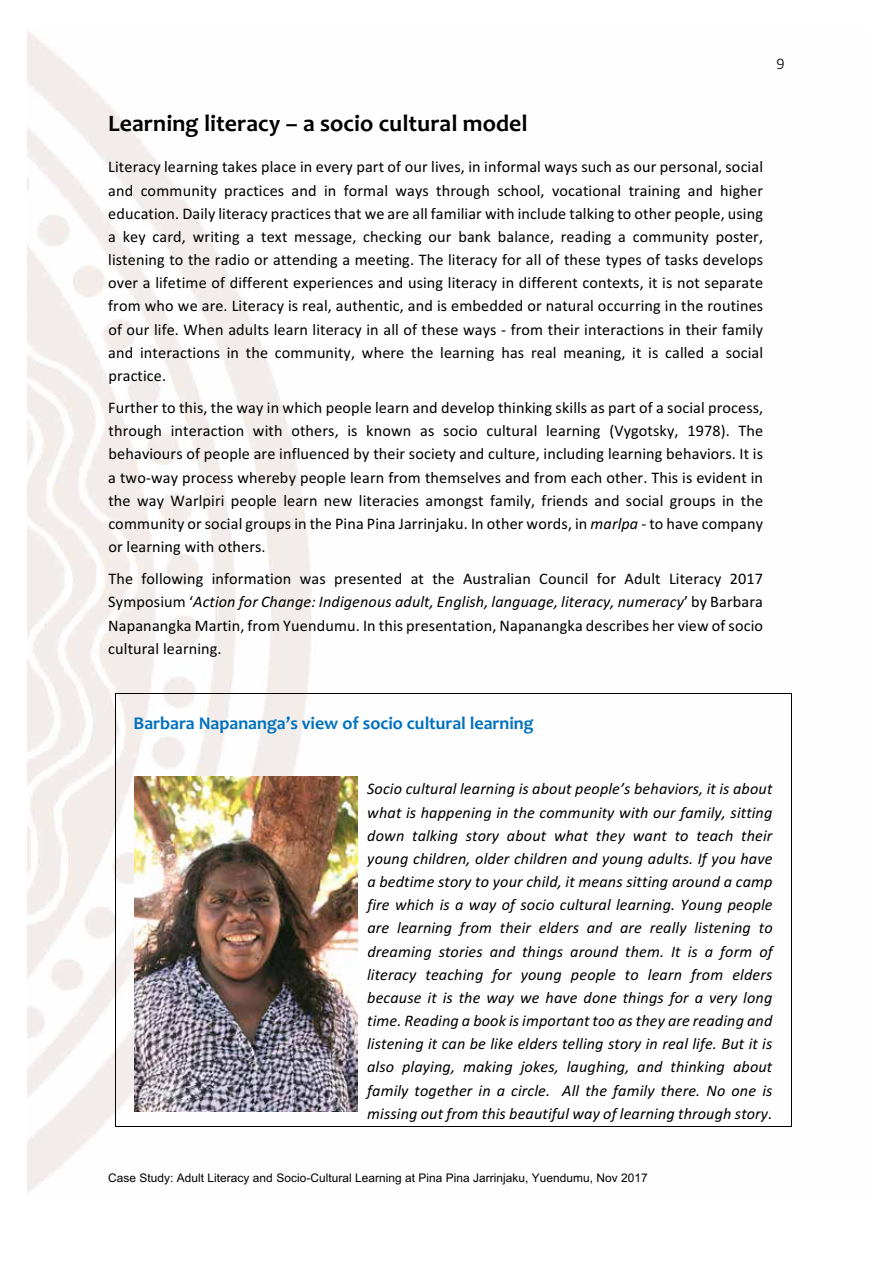
<style>
.page{position:relative;width:893px;height:1263px;background:#fff}
.page>*{position:absolute;margin:0;border:0;box-sizing:border-box;transform-origin:0 0}
.t1{font:700 23.7px "Candara";letter-spacing:.005em;color:#000}
.t2{font:700 18px "Candara";color:#0070c0}
.t3{font:16.2px/23.1px "Calibri";letter-spacing:.01em;color:#000;text-align:justify}
.t4{font:italic 16.2px/23.1px "Calibri";letter-spacing:.01em;color:#000;text-align:justify}
.t5{font:300 16.2px "Calibri";color:#000}
.t6{font:11.85px "Arial";letter-spacing:.005em;color:#000}
.s1{font-style:italic}
</style>
<div class="page">
<img style="left:27px;top:31px;width:331px;height:1162px">
<hr style="left:115px;top:693px;width:676px;height:1px;background:#000">
<hr style="left:115px;top:694px;width:1px;height:432px;background:#000">
<hr style="left:115px;top:1126px;width:676px;height:1px;background:#000">
<hr style="left:791px;top:694px;width:1px;height:432px;background:#000">
<img style="left:134px;top:776px;width:223px;height:335px">
<p class="t5" style="left:776px;top:54px;width:10px">9</p>
<h1 class="t1" style="left:108px;top:108px;width:421px">Learning literacy – a socio cultural model</h1>
<p class="t3" style="left:108px;top:155px;width:657px">Literacy learning takes place in every part of our lives, in informal ways such as our personal, social and community practices and in formal ways through school, vocational training and higher education. Daily literacy practices that we are all familiar with include talking to other people, using a key card, writing a text message, checking our bank balance, reading a community poster, listening to the radio or attending a meeting. The literacy for all of these types of tasks develops over a lifetime of different experiences and using literacy in different contexts, it is not separate from who we are. Literacy is real, authentic, and is embedded or natural occurring in the routines of our life. When adults learn literacy in all of these ways - from their interactions in their family and interactions in the community, where the learning has real meaning, it is called a social practice.</p>
<p class="t3" style="left:108px;top:396px;width:657px">Further to this, the way in which people learn and develop thinking skills as part of a social process, through interaction with others, is known as socio cultural learning (Vygotsky, 1978). The behaviours of people are influenced by their society and culture, including learning behaviors. It is a two-way process whereby people learn from themselves and from each other. This is evident in the way Warlpiri people learn new literacies amongst family, friends and social groups in the community or social groups in the Pina Pina Jarrinjaku. In other words, in <span class="s1">marlpa</span> - to have company or learning with others.</p>
<p class="t3" style="left:108px;top:567px;width:656px">The following information was presented at the Australian Council for Adult Literacy 2017<br>Symposium ‘<span class="s1">Action for Change: Indigenous adult, English, language, literacy, numeracy</span>’ by Barbara Napanangka Martin, from Yuendumu. In this presentation, Napanangka describes her view of socio cultural learning.</p>
<p class="t2" style="left:134px;top:712px;width:402px">Barbara Napananga’s view of socio cultural learning</p>
<p class="t4" style="left:367px;top:776px;width:407px">Socio cultural learning is about people’s behaviors, it is about what is happening in the community with our family, sitting down talking story about what they want to teach their young children, older children and young adults. If you have a bedtime story to your child, it means sitting around a camp fire which is a way of socio cultural learning. Young people are learning from their elders and are really listening to dreaming stories and things around them. It is a form of literacy teaching for young people to learn from elders because it is the way we have done things for a very long time. Reading a book is important too as they are reading and listening it can be like elders telling story in real life. But it is also playing, making jokes, laughing, and thinking about family together in a circle. All the family there. No one is missing out from this beautiful way of learning through story.</p>
<p class="t6" style="left:108px;top:1169px;width:541px">Case Study: Adult Literacy and Socio-Cultural Learning at Pina Pina Jarrinjaku, Yuendumu, Nov 2017</p>
</div>
